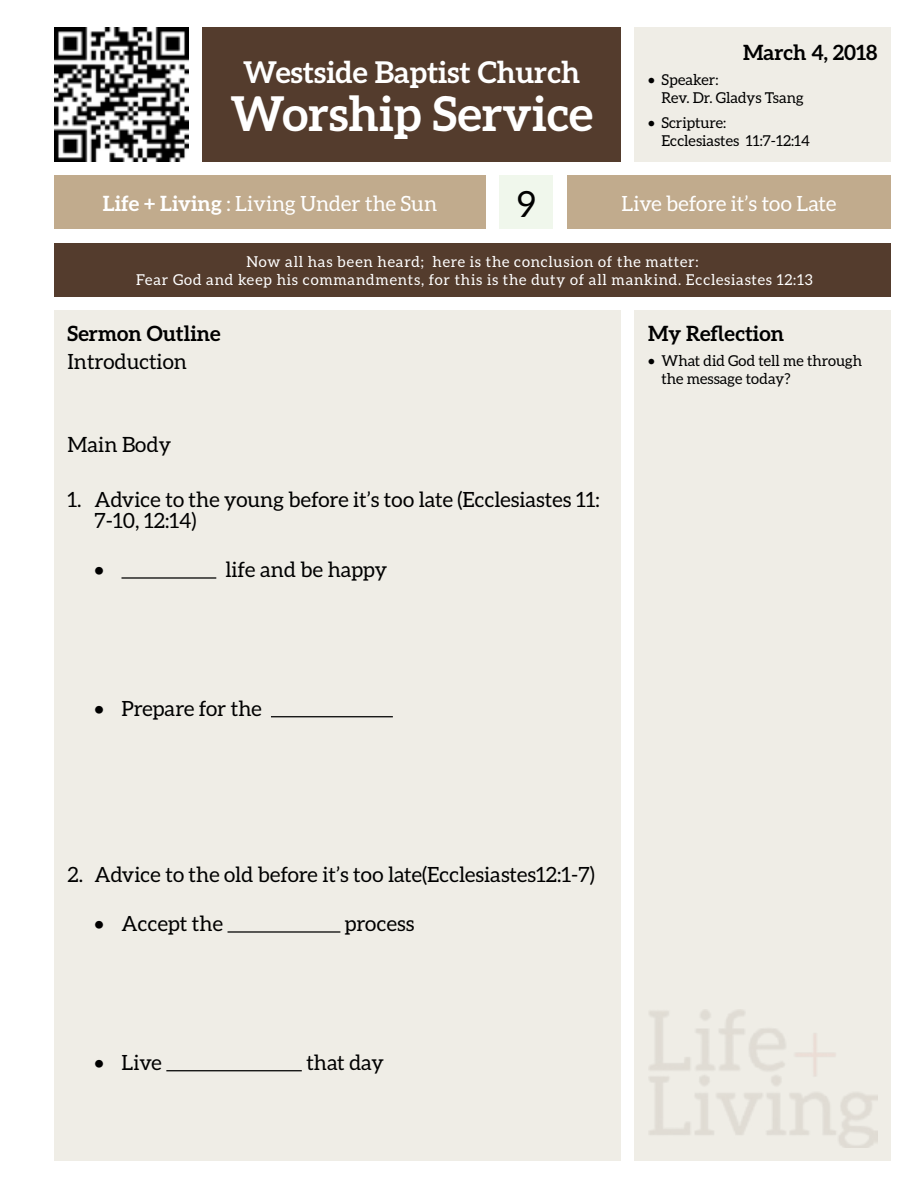
<style>
.page{position:relative;width:918px;height:1188px;background:#fff}
.page>*{position:absolute;margin:0;border:0;box-sizing:border-box;transform-origin:0 0}
.t1{font:700 48px "Aleo";color:#fff}
.t2{font:36px "Aleo";color:#000}
.t3{font:700 30px "Aleo";color:#fff}
.t4{font:21px/21px "Aleo";color:#000}
.t5{font:21px "Aleo";color:#fff}
.t6{font:700 21px "Aleo";color:#000}
.t7{font:15px/18px "Aleo";letter-spacing:.05em;color:#fff;text-align:center}
.t8{font:15px/18px "Aleo";color:#000}
.s1{font-weight:700}
</style>
<div class="page">
<div style="left:202px;top:27px;width:419px;height:135px;background:#543c2d"></div>
<img style="left:54px;top:27px;width:135px;height:135px">
<div style="left:54px;top:176px;width:432px;height:54px;background:#c1ab8d"></div>
<div style="left:567px;top:176px;width:324px;height:54px;background:#c1ab8d"></div>
<div style="left:54px;top:243px;width:837px;height:54px;background:#543c2d"></div>
<div style="left:54px;top:310px;width:567px;height:851px;background:#efede6"></div>
<hr style="left:122px;top:577px;width:94px;height:2px;background:#000">
<hr style="left:271px;top:716px;width:122px;height:1px;background:#000">
<hr style="left:228px;top:931px;width:112px;height:2px;background:#000">
<hr style="left:166px;top:1070px;width:136px;height:1px;background:#000">
<div style="left:634px;top:310px;width:257px;height:851px;background:#efede6"></div>
<div style="left:634px;top:27px;width:257px;height:135px;background:#efede6"></div>
<div style="left:500px;top:176px;width:54px;height:54px;background:#f0f7ec"></div>
<h3 class="t3" style="left:243px;top:54px;width:338px">Westside Baptist Church</h3>
<h1 class="t1" style="left:231px;top:86px;width:364px">Worship Service</h1>
<p class="t6" style="left:743px;top:41px;width:136px">March 4, 2018</p>
<p class="t8" style="left:662px;top:70px;width:144px;text-indent:-14px">• Speaker:<br>Rev. Dr. Gladys Tsang</p>
<p class="t8" style="left:662px;top:113px;width:150px;text-indent:-14px">• Scripture:<br>Ecclesiastes 11:7-12:14</p>
<h2 class="t2" style="left:517px;top:184px;width:20px">9</h2>
<p class="t5" style="left:103px;top:192px;width:336px"><span class="s1">Life + Living</span> : Living Under the Sun</p>
<p class="t5" style="left:621px;top:192px;width:217px">Live before it’s too Late</p>
<p class="t7" style="left:136px;top:253px;width:678px">Now all has been heard; here is the conclusion of the matter:<br>Fear God and keep his commandments, for this is the duty of all mankind. Ecclesiastes 12:13</p>
<p class="t6" style="left:68px;top:321px;width:155px">Sermon Outline</p>
<p class="t4" style="left:68px;top:350px;width:121px">Introduction</p>
<p class="t6" style="left:648px;top:321px;width:138px">My Reflection</p>
<p class="t8" style="left:662px;top:351px;width:202px;text-indent:-14px">• What did God tell me through the message today?</p>
<p class="t4" style="left:68px;top:434px;width:105px">Main Body</p>
<p class="t4" style="left:95px;top:489px;width:507px;text-indent:-27px">1. Advice to the young before it’s too late (Ecclesiastes 11:<br>7-10, 12:14)</p>
<p class="t4" style="left:95px;top:559px;width:11px">•</p>
<p class="t4" style="left:225px;top:559px;width:164px">life and be happy</p>
<p class="t4" style="left:95px;top:698px;width:169px">• Prepare for the</p>
<p class="t4" style="left:68px;top:864px;width:529px">2. Advice to the old before it’s too late(Ecclesiastes12:1-7)</p>
<p class="t4" style="left:95px;top:913px;width:130px">• Accept the</p>
<p class="t4" style="left:345px;top:913px;width:71px">process</p>
<p class="t4" style="left:95px;top:1052px;width:69px">• Live</p>
<p class="t4" style="left:306px;top:1052px;width:79px">that day</p>
</div>
